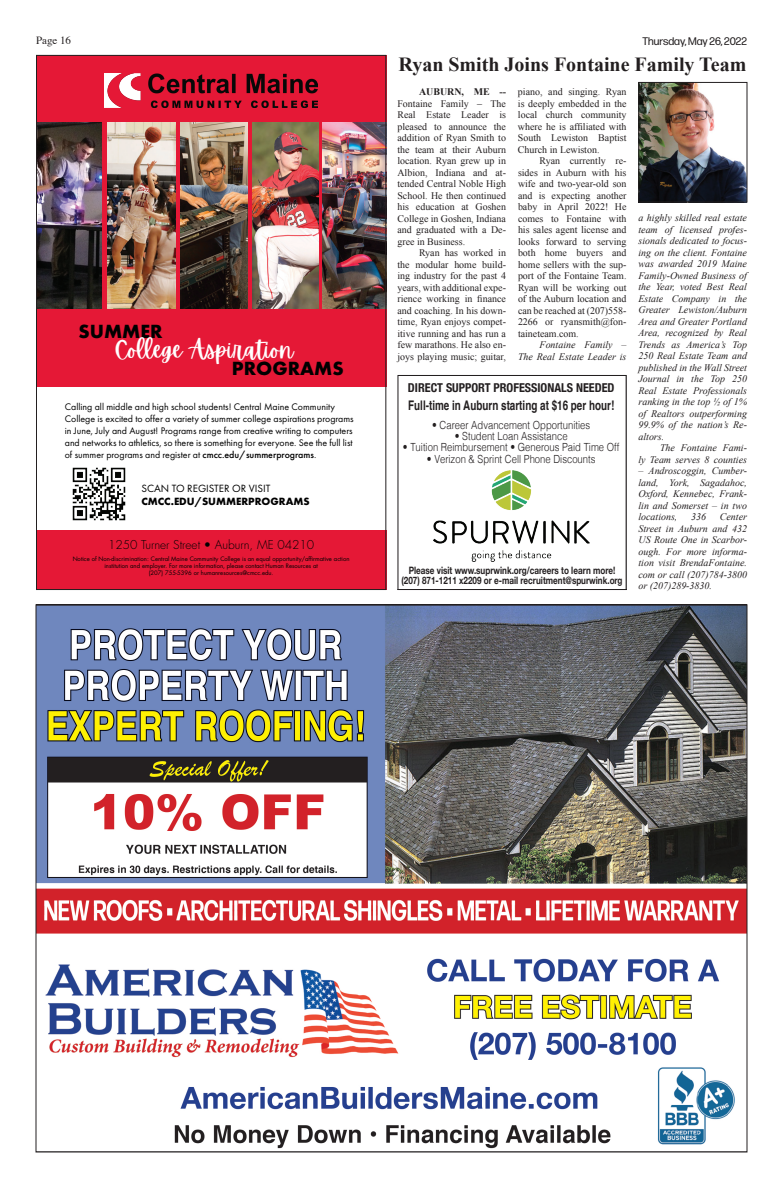
<style>
.page{position:relative;width:783px;height:1188px;background:#fff}
.page>*{position:absolute;margin:0;border:0;box-sizing:border-box;transform-origin:0 0}
.t1{font:23.8px "Apricots";color:#fff}
.t2{font:700 20px "Times New Roman";color:#231f20}
.t3{font:700 19.8px "Futura PT";color:#000}
.t4{font:700 13.2px "Helvetica";color:#231f20;scale:.75 1}
.t5{font:700 condensed 12.2px "Helvetica Neue";color:#231f20}
.t6{font:300 11.9px "Futura LT";color:#000}
.t7{font:300 11.2px "Helvetica";color:#231f20;scale:.85 1}
.t8{font:11px "Forma DJR Deck";color:#231f20}
.t9{font:11px "Times";color:#231f20}
.t10{font:700 10.9px "Futura PT";color:#000}
.t11{font:10.9px "Futura PT";color:#000}
.t12{font:700 10.2px/10.2px "Helvetica Neue";color:#231f20;text-align:center;scale:.8 1}
.t13{font:10px/11.5px "Times New Roman";color:#231f20;text-align:justify}
.t14{font:italic 10px/11.5px "Times New Roman";color:#231f20;text-align:justify}
.t15{font:700 10px "Times New Roman";color:#231f20}
.t16{font:9.9px/11.9px "Futura PT";color:#000}
.t17{font:5.9px/7.1px "Futura LT";color:#000;text-align:center}
.s1{font-weight:500}
</style>
<div class="page">
<img style="left:433px;top:471px;width:156px;height:90px">
<div style="left:397px;top:375px;width:230px;height:215px;border:1px solid #231f20"></div>
<img style="left:38px;top:606px;width:708px;height:543px">
<div style="left:36px;top:55px;width:350px;height:332px;background:#e51836"></div>
<img style="left:38px;top:123px;width:64px;height:185px">
<img style="left:322px;top:123px;width:62px;height:185px">
<img style="left:108px;top:123px;width:67px;height:185px">
<img style="left:181px;top:123px;width:66px;height:185px">
<img style="left:252px;top:123px;width:67px;height:185px">
<div style="left:36px;top:530px;width:350px;height:60px;background:#e51836"></div>
<img style="left:72px;top:467px;width:54px;height:54px">
<img style="left:105px;top:74px;width:212px;height:33px">
<img style="left:640px;top:84px;width:105px;height:116px">
<div style="left:638px;top:82px;width:109px;height:120px;border:1px solid #231f20"></div>
<p class="t9" style="left:36px;top:30px;width:37px">Page 16</p>
<p class="t8" style="left:643px;top:34px;width:106px">Thursday, May 26, 2022</p>
<h3 class="t3" style="left:79px;top:318px;width:85px">SUMMER</h3>
<h1 class="t1" style="left:115px;top:334px;width:180px">College Aspiration</h1>
<p class="t16" style="left:65px;top:401px;width:291px">Calling all middle and high school students! Central Maine Community College is excited to offer a variety of summer college aspirations programs in June, July and August! Programs range from creative writing to computers and networks to athletics, so there is something for everyone. See the full list of summer programs and register at <span class="s1">cmcc.edu/summerprograms</span>.</p>
<h3 class="t3" style="left:232px;top:355px;width:113px">PROGRAMS</h3>
<p class="t11" style="left:141px;top:482px;width:130px">SCAN TO REGISTER OR VISIT</p>
<p class="t10" style="left:141px;top:494px;width:170px">CMCC.EDU/SUMMERPROGRAMS</p>
<p class="t6" style="left:108px;top:538px;width:208px">1250 Turner Street • Auburn, ME 04210</p>
<p class="t17" style="left:73px;top:555px;width:278px">Notice of Non-discrimination: Central Maine Community College is an equal opportunity/affirmative action institution and employer. For more information, please contact Human Resources at<br>(207) 755-5396 or humanresources@cmcc.edu.</p>
<h2 class="t2" style="left:399px;top:51px;width:349px">Ryan Smith Joins Fontaine Family Team</h2>
<p class="t15" style="left:419px;top:85px;width:88px">AUBURN, ME --</p>
<p class="t13" style="left:397px;top:98px;width:110px">Fontaine Family – The Real Estate Leader is pleased to announce the addition of Ryan Smith to the team at their Auburn location. Ryan grew up in Albion, Indiana and at&shy;tended Central Noble High School. He then continued his education at Goshen College in Goshen, Indiana and graduated with a De&shy;gree in Business.</p>
<p class="t13" style="left:397px;top:247px;width:110px;text-indent:22px">Ryan has worked in the modular home build&shy;ing industry for the past 4 years, with additional expe&shy;rience working in finance and coaching. In his down&shy;time, Ryan enjoys compet&shy;itive running and has run a few marathons. He also en&shy;joys playing music; guitar,</p>
<p class="t13" style="left:518px;top:86px;width:110px">piano, and singing. Ryan is deeply embedded in the local church community where he is affiliated with South Lewiston Baptist Church in Lewiston.</p>
<p class="t13" style="left:518px;top:155px;width:110px;text-indent:22px">Ryan currently re&shy;sides in Auburn with his wife and two-year-old son and is expecting another baby in April 2022! He comes to Fontaine with his sales agent license and looks forward to serving both home buyers and home sellers with the sup&shy;port of the Fontaine Team.<br>Ryan will be working out of the Auburn location and can be reached at (207)558- 2266 or ryansmith@fon&shy;taineteam.com.</p>
<p class="t14" style="left:518px;top:339px;width:110px;text-align:right">Fontaine Family –<br>The Real Estate Leader is</p>
<p class="t14" style="left:638px;top:212px;width:110px">a highly skilled real estate team of licensed profes&shy;sionals dedicated to focus&shy;ing on the client. Fontaine was awarded 2019 Maine Family-Owned Business of the Year, voted Best Real Estate Company in the Greater Lewiston/Auburn Area and Greater Portland Area, recognized by Real Trends as America’s Top 250 Real Estate Team and published in the Wall Street Journal in the Top 250<br>Real Estate Professionals ranking in the top ½ of 1% of Realtors outperforming 99.9% of the nation’s Re&shy;altors.</p>
<p class="t14" style="left:638px;top:442px;width:110px;text-align:right">The Fontaine Fami-<br>ly Team serves 8 counties</p>
<p class="t14" style="left:638px;top:465px;width:110px">– Androscoggin, Cumber&shy;land, York, Sagadahoc, Oxford, Kennebec, Frank&shy;lin and Somerset – in two locations,</p>
<p class="t5" style="left:408px;top:378px;width:208px">DIRECT SUPPORT PROFESSIONALS NEEDED</p>
<h3 class="t4" style="left:408px;top:394px;width:276px">Full-time in Auburn starting at $16 per hour!</h3>
<p class="t7" style="left:432px;top:416px;width:187px">• Career Advancement Opportunities</p>
<p class="t7" style="left:455px;top:427px;width:134px">• Student Loan Assistance</p>
<p class="t7" style="left:403px;top:438px;width:256px">• Tuition Reimbursement • Generous Paid Time Off</p>
<p class="t7" style="left:427px;top:449px;width:200px">• Verizon &amp; Sprint Cell Phone Discounts</p>
<p class="t14" style="left:638px;top:511px;width:110px;text-indent:81px">Center Street in Auburn and 432<br>US Route One in Scarbor&shy;ough. For more informa&shy;tion visit BrendaFontaine. com or call (207)784-3800 or (207)289-3830.</p>
<p class="t14" style="left:691px;top:511px;width:16px">336</p>
<p class="t12" style="left:401px;top:566px;width:278px">Please visit www.suprwink.org/careers to learn more! (207) 871-1211 x2209 or e-mail recruitment@spurwink.org</p>
</div>
